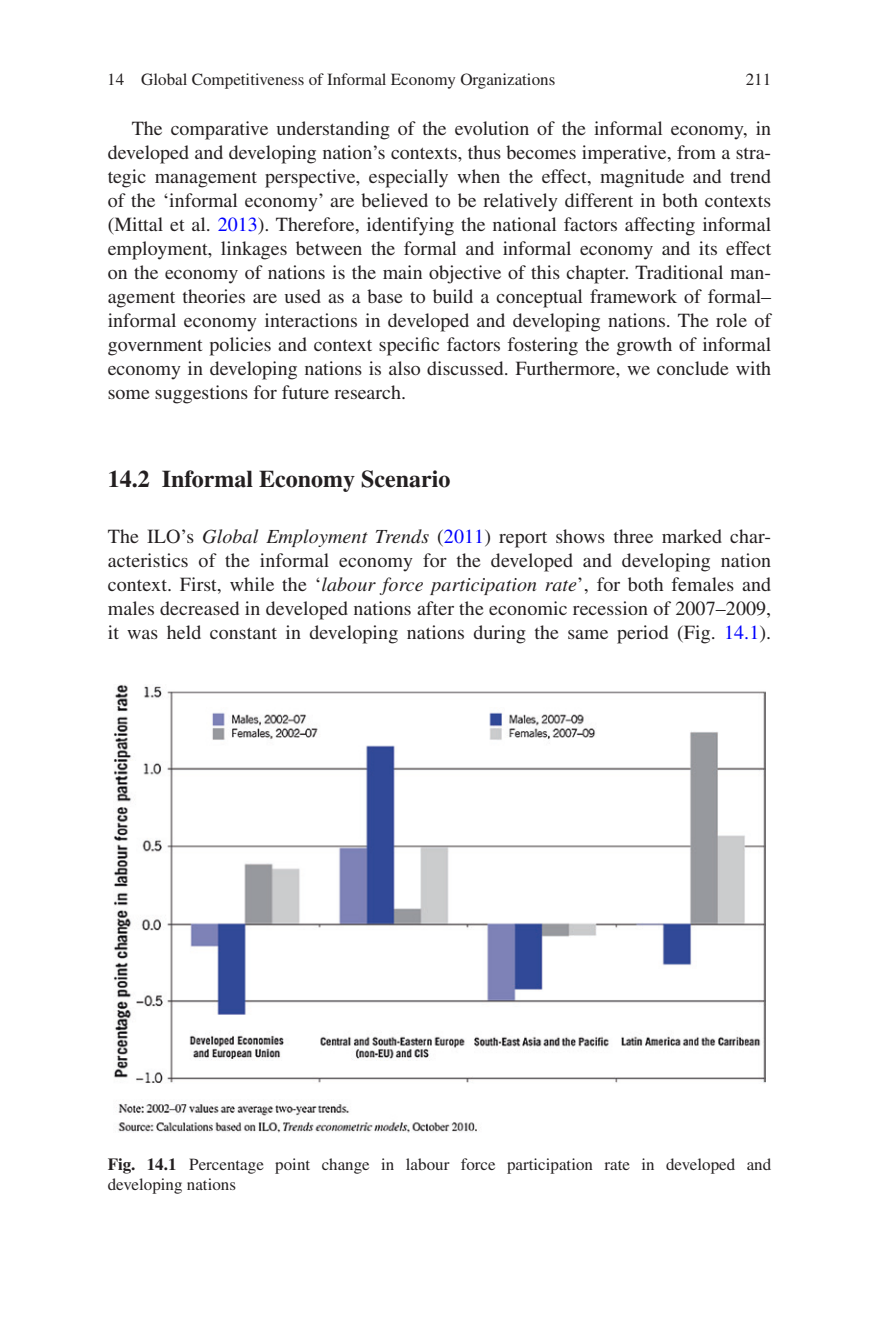
<style>
.page{position:relative;width:879px;height:1333px;background:#fff}
.page>*{position:absolute;margin:0;border:0;box-sizing:border-box;transform-origin:0 0}
.t1{font:700 24px "Times";color:#231f20}
.t2{font:20px/24px "Times";color:#231f20;text-align:justify}
.t3{font:17px/20px "Times";color:#231f20}
.s1{color:#00f}
.s2{font-style:italic}
.s3{font-weight:700}
</style>
<div class="page">
<img style="left:113px;top:684px;width:652px;height:448px">
<p class="t3" style="left:107px;top:69px;width:449px">14 Global Competitiveness of Informal Economy Organizations</p>
<p class="t3" style="left:746px;top:69px;width:27px">211</p>
<p class="t2" style="left:108px;top:116px;width:665px;text-indent:24px">The comparative understanding of the evolution of the informal economy, in developed and developing nation’s contexts, thus becomes imperative, from a stra&shy;tegic management perspective, especially when the effect, magnitude and trend of the ‘informal economy’ are believed to be relatively different in both contexts (Mittal et al. <span class="s1">2013</span>). Therefore, identifying the national factors affecting informal employment, linkages between the formal and informal economy and its effect on the economy of nations is the main objective of this chapter. Traditional man&shy;agement theories are used as a base to build a conceptual framework of formal– informal economy interactions in developed and developing nations. The role of government policies and context specific factors fostering the growth of informal economy in developing nations is also discussed. Furthermore, we conclude with some suggestions for future research.</p>
<p class="t1" style="left:108px;top:464px;width:344px">14.2 Informal Economy Scenario</p>
<p class="t2" style="left:108px;top:524px;width:665px">The ILO’s <span class="s2">Global Employment Trends</span> (<span class="s1">2011</span>) report shows three marked char&shy;acteristics of the informal economy for the developed and developing nation context. First, while the ‘<span class="s2">labour force participation rate</span>’, for both females and males decreased in developed nations after the economic recession of 2007–2009, it was held constant in developing nations during the same period (Fig. <span class="s1">14.1</span>).</p>
<p class="t3" style="left:108px;top:1154px;width:665px"><span class="s3">Fig. 14.1</span> Percentage point change in labour force participation rate in developed and developing nations</p>
</div>
